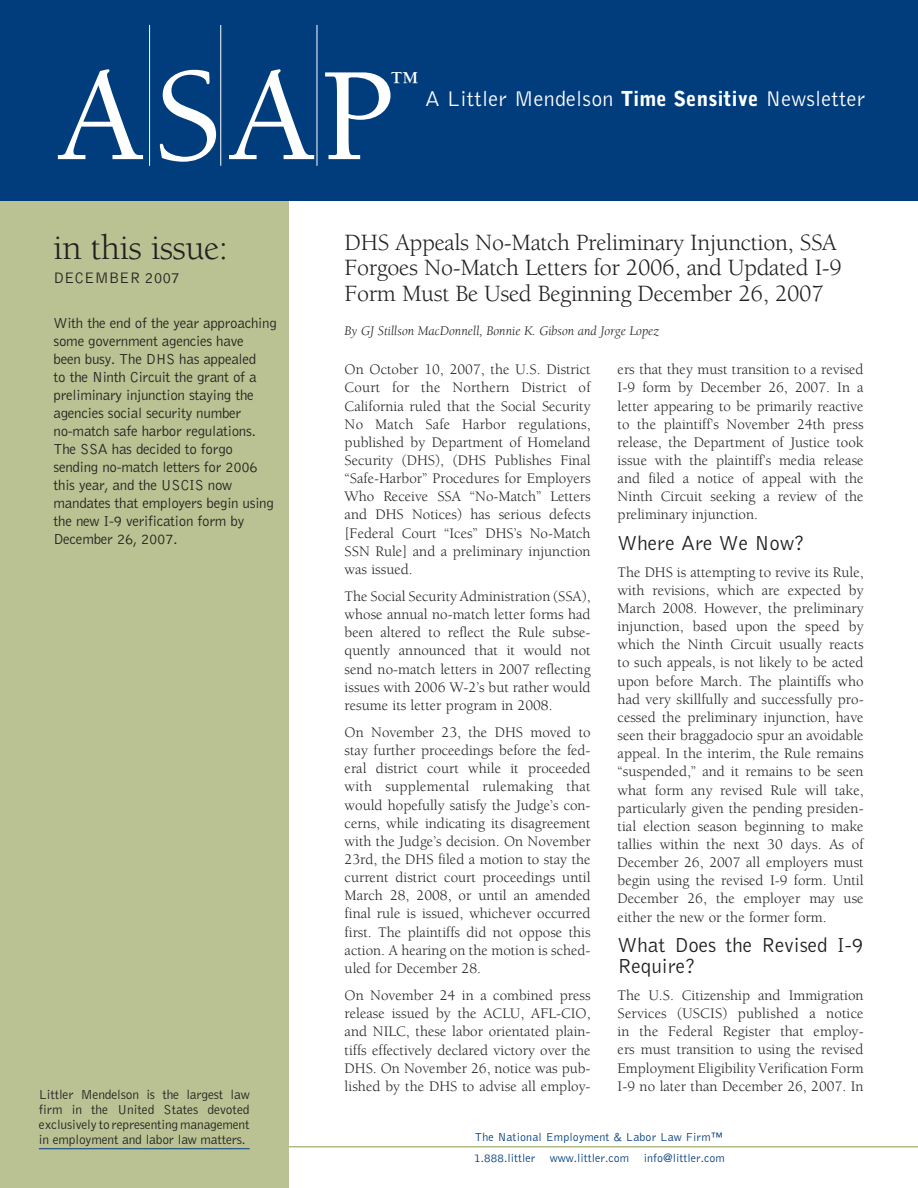
<style>
.page{position:relative;width:918px;height:1188px;background:#fff}
.page>*{position:absolute;margin:0;border:0;box-sizing:border-box;transform-origin:0 0}
.t1{font:500 136.5px "Berkeley";color:#fff}
.t2{font:36px "Berkeley";letter-spacing:-.015em;color:#231f20}
.t3{font:500 29.85px "Berkeley";color:#fff}
.headline{font:24px/25.5px "Berkeley";letter-spacing:-.015em;color:#231f20}
.t4{font:300 22.05px "Bell Gothic";letter-spacing:.01em;color:#fff}
.body_copy{font:300 21px/21.1px "Bell Gothic";color:#231f20}
.t5{font:300 15.75px "Bell Gothic";color:#231f20}
.body_copy-2{font:15px/18.1px "Berkeley";color:#231f20;text-align:justify}
.sidebar_summary{font:300 15px/18px "Bell Gothic";letter-spacing:-.02em;color:#231f20}
.t6{font:300 13.5px/15px "Bell Gothic";letter-spacing:-.015em;color:#231f20;text-align:justify}
.credit_line{font:italic 13.5px "Berkeley";color:#231f20}
.t7{font:300 12px "Bell Gothic";color:#013d7d}
.s1{font-weight:900;font-size:20.55px}
</style>
<div class="page">
<hr style="left:281px;top:1146px;width:637px;height:1px;background:#abb47c">
<div style="left:0;top:200px;width:289px;height:988px;background:#bac192"></div>
<div style="left:0;top:0;width:918px;height:200px;background:#013d7d"></div>
<hr style="left:317px;top:25px;width:1px;height:141px;background:#fff">
<hr style="left:220px;top:25px;width:1px;height:141px;background:#fff">
<hr style="left:149px;top:25px;width:1px;height:141px;background:#fff">
<hr style="left:39px;top:1148px;width:211px;height:1px;background:#013d7d">
<p class="t1" style="left:57px;top:44px;width:340px">ASAP</p>
<p class="t3" style="left:391px;top:66px;width:31px">™</p>
<p class="t4" style="left:425px;top:87px;width:442px">A Littler M endelson <span class="s1">Time Sensitive</span> Newsletter</p>
<p class="t2" style="left:54px;top:228px;width:176px">in this issue:</p>
<p class="t5" style="left:54px;top:269px;width:128px">December 2007</p>
<p class="sidebar_summary" style="left:54px;top:314px;width:225px">With the end of the year approaching some government agencies have<br>been busy. The DHS has appealed<br>to the Ninth C ircuit the grant of a preliminary injunction staying the agencies social security number no-match safe harbor regulations.<br>The SSA has decided to forgo sending no-match letters for 2006 this year, and the USC IS now mandates that employers begin using the new I-9 verification form by<br>December 26, 2007.</p>
<p class="t6" style="left:39px;top:1087px;width:212px">Littler M endelson is the largest law firm in the United States devoted exclusively to representing management in employment and labor law matters.</p>
<p class="headline" style="left:345px;top:230px;width:499px">DHS Appeals No-Match Preliminary Injunction, SSA<br>Forgoes No-Match Letters for 2006, and Updated I-9<br>Form Must Be Used Beginning December 26, 2007</p>
<p class="credit_line" style="left:345px;top:324px;width:316px">By GJ Stillson MacDonnell, Bonnie K. Gibson and Jorge Lopez</p>
<p class="body_copy-2" style="left:345px;top:361px;width:248px">On October 10, 2007, the U.S. District Court for the Northern District of California ruled that the Social Security No Match Safe Harbor regulations, published by Department of Homeland Security (DHS), (DHS Publishes Final “Safe-Harbor” Procedures for Employers Who Receive SSA “No-Match” Letters and DHS Notices) has serious defects [Federal Court “Ices” DHS’s No-Match SSN Rule] and a preliminary injunction was issued.</p>
<p class="body_copy-2" style="left:345px;top:588px;width:248px">The Social Security Administration (SSA), whose annual no-match letter forms had been altered to reflect the Rule subse&shy;quently announced that it would not send no-match letters in 2007 reflecting issues with 2006 W-2’s but rather would resume its letter program in 2008.</p>
<p class="body_copy-2" style="left:345px;top:724px;width:248px">On November 23, the DHS moved to stay further proceedings before the fed&shy;eral district court while it proceeded with supplemental rulemaking that would hopefully satisfy the Judge’s con&shy;cerns, while indicating its disagreement with the Judge’s decision. On November 23rd, the DHS filed a motion to stay the current district court proceedings until March 28, 2008, or until an amended final rule is issued, whichever occurred first. The plaintiffs did not oppose this action. A hearing on the motion is sched&shy;uled for December 28.</p>
<p class="body_copy-2" style="left:345px;top:987px;width:248px">On November 24 in a combined press release issued by the ACLU, AFL-CIO, and NILC, these labor orientated plain&shy;tiffs effectively declared victory over the DHS. On November 26, notice was pub&shy;lished by the DHS to advise all employ-</p>
<p class="body_copy-2" style="left:618px;top:361px;width:248px">ers that they must transition to a revised I-9 form by December 26, 2007. In a letter appearing to be primarily reactive to the plaintiff’s November 24th press release, the Department of Justice took issue with the plaintiff’s media release and filed a notice of appeal with the Ninth Circuit seeking a review of the preliminary injunction.</p>
<p class="body_copy" style="left:618px;top:533px;width:188px">Where Are We Now?</p>
<p class="body_copy-2" style="left:618px;top:563px;width:248px">The DHS is attempting to revive its Rule, with revisions, which are expected by March 2008. However, the preliminary injunction, based upon the speed by which the Ninth Circuit usually reacts to such appeals, is not likely to be acted upon before March. The plaintiffs who had very skillfully and successfully pro&shy;cessed the preliminary injunction, have seen their braggadocio spur an avoidable appeal. In the interim, the Rule remains “suspended,” and it remains to be seen what form any revised Rule will take, particularly given the pending presiden&shy;tial election season beginning to make tallies within the next 30 days. As of December 26, 2007 all employers must begin using the revised I-9 form. Until December 26, the employer may use either the new or the former form.</p>
<p class="body_copy" style="left:618px;top:935px;width:247px">What Does the Revised I-9<br>Require?</p>
<p class="body_copy-2" style="left:618px;top:987px;width:248px">The U.S. Citizenship and Immigration Services (USCIS) published a notice in the Federal Register that employ&shy;ers must transition to using the revised Employment Eligibility Verification Form I-9 no later than December 26, 2007. In</p>
<p class="t7" style="left:475px;top:1131px;width:249px">The National Employment &amp; Labor Law Firm™</p>
<p class="t7" style="left:474px;top:1152px;width:252px">1.888.littler www.littler.com info@littler.com</p>
</div>
